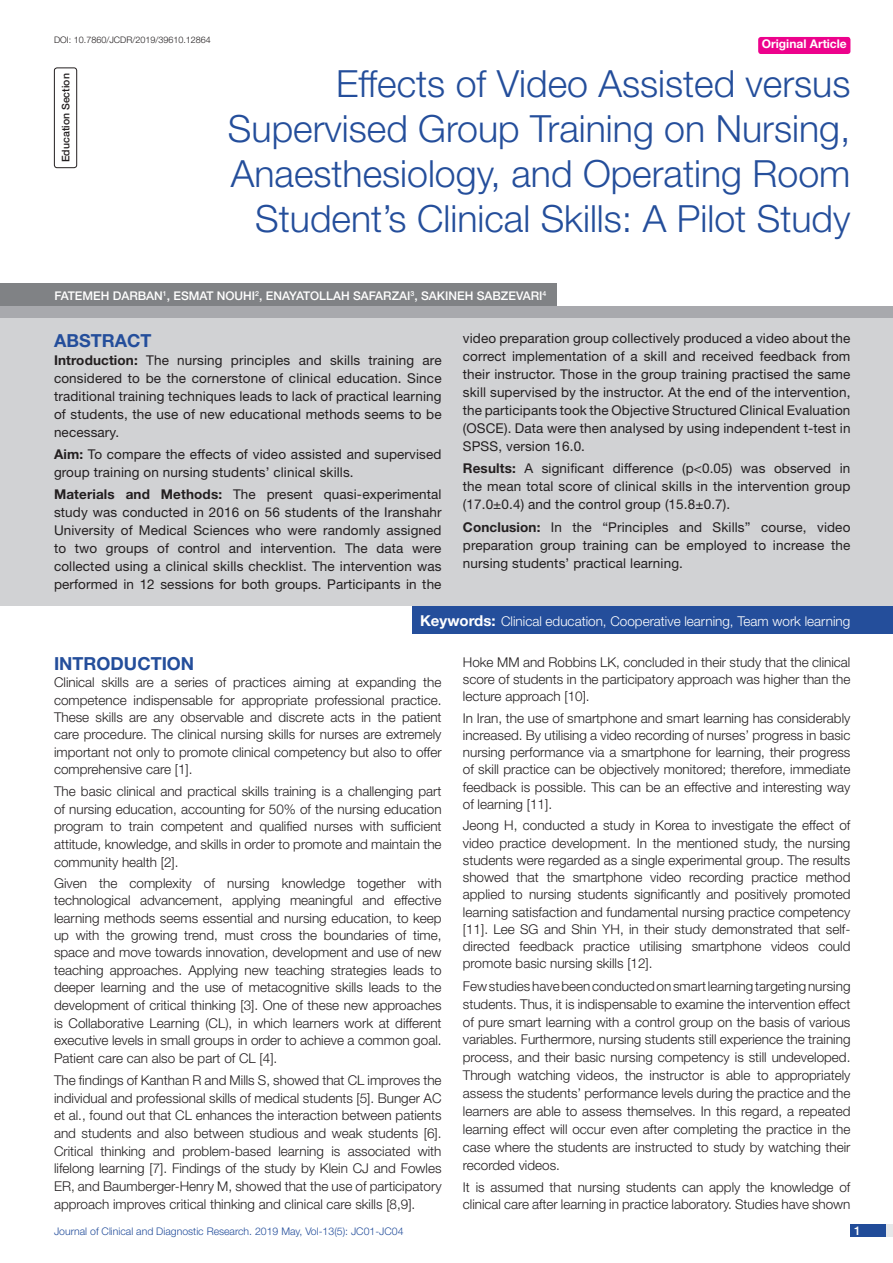
<style>
.page{position:relative;width:893px;height:1263px;background:#fff}
.page>*{position:absolute;margin:0;border:0;box-sizing:border-box;transform-origin:0 0}
.t1{font:300 37.5px/45px "Helvetica Neue";color:#244e9b;text-align:right}
.Heading{font:700 18px "Helvetica Neue";color:#244e9b}
.Abstract_head{font:700 18px "Helvetica Neue";color:#244e9b}
.Body_text{font:300 13.5px/17.2px "Helvetica Neue";color:#231f20;text-align:justify}
.Abstract_Text{font:13.5px/18px "Helvetica Neue";letter-spacing:.01em;color:#231f20;text-align:justify}
.Key_words{font:300 13.5px "Helvetica Neue";color:#fff}
.Author{font:500 12px "Helvetica Neue";color:#fff}
.t2{font:700 12px "Helvetica Neue";color:#fff}
.t3{font:300 10.5px "Helvetica Neue";color:#244e9b}
.section{font:500 10.5px "Helvetica Neue";color:#231f20}
.DOI{font:300 9px "Helvetica Neue";color:#231f20}
.s1{font-weight:700}
.s2{font-weight:700;font-size:15px}
</style>
<div class="page">
<div style="left:850px;top:1224px;width:43px;height:13px;background:#e6e7e9"></div>
<div style="left:850px;top:1224px;width:35px;height:13px;background:#214c99"></div>
<div style="left:758px;top:37px;width:92px;height:17px;background:#ed028c;border-radius:3px"></div>
<div style="left:54px;top:68px;width:23px;height:100px;border:1px solid #231f20;border-radius:3px"></div>
<div style="left:0;top:306px;width:893px;height:12px;background:#a8a9ad"></div>
<div style="left:0;top:284px;width:556px;height:22px;background:#808285"></div>
<div style="left:0;top:318px;width:893px;height:288px;background:#d1d2d4"></div>
<div style="left:412px;top:606px;width:481px;height:28px;background:#244e9b"></div>
<p class="DOI" style="left:54px;top:35px;width:158px">DOI: 10.7860/JCDR/2019/39610.12864</p>
<p class="t2" style="left:762px;top:37px;width:87px">Original Article</p>
<p class="section" style="left:60px;top:162px;width:90px;rotate:-90deg">EDUCATION SECTION</p>
<p class="t1" style="left:228px;top:60px;width:624px">Effects of Video Assisted versus Supervised Group Training on Nursing, Anaesthesiology, and Operating Room Student’s Clinical Skills: A Pilot Study</p>
<p class="Author" style="left:54px;top:288px;width:493px">FATEMEH DARBAN<sup>1</sup>, ES MAT NOUHI<sup>2</sup>, ENAYATOLLAH SAFARZAI<sup>3</sup>, SAKINEH SABZEVARI<sup>4</sup></p>
<p class="Abstract_head" style="left:54px;top:329px;width:99px">ABSTRACT</p>
<p class="Abstract_Text" style="left:54px;top:351px;width:389px"><span class="s1">Introduction:</span> The nursing principles and skills training are considered to be the cornerstone of clinical education. Since traditional training techniques leads to lack of practical learning of students, the use of new educational methods seems to be necessary.</p>
<p class="Abstract_Text" style="left:54px;top:445px;width:389px"><span class="s1">Aim:</span> To compare the effects of video assisted and supervised group training on nursing students’ clinical skills.</p>
<p class="Abstract_Text" style="left:54px;top:485px;width:389px"><span class="s1">Materials and Methods:</span> The present quasi-experimental study was conducted in 2016 on 56 students of the Iranshahr University of Medical Sciences who were randomly assigned to two groups of control and intervention. The data were collected using a clinical skills checklist. The intervention was performed in 12 sessions for both groups. Participants in the</p>
<p class="Abstract_Text" style="left:463px;top:329px;width:389px">video preparation group collectively produced a video about the correct implementation of a skill and received feedback from their instructor. Those in the group training practised the same skill supervised by the instructor. At the end of the intervention, the participants took the Objective Structured Clinical Evaluation (OSCE). Data were then analysed by using independent t-test in SPSS, version 16.0.</p>
<p class="Abstract_Text" style="left:463px;top:459px;width:389px"><span class="s1">Results:</span> A significant difference (p&lt;0.05) was observed in the mean total score of clinical skills in the intervention group (17.0±0.4) and the control group (15.8±0.7).</p>
<p class="Abstract_Text" style="left:463px;top:518px;width:389px"><span class="s1">Conclusion:</span> In the “Principles and Skills” course, video preparation group training can be employed to increase the nursing students’ practical learning.</p>
<p class="Key_words" style="left:420px;top:613px;width:432px"><span class="s2">Keywords:</span> Clinical education, Cooperative learning, Team work learning</p>
<p class="Heading" style="left:54px;top:652px;width:142px">INTRODUCTION</p>
<p class="Body_text" style="left:54px;top:674px;width:389px">Clinical skills are a series of practices aiming at expanding the competence indispensable for appropriate professional practice.<br>These skills are any observable and discrete acts in the patient care procedure. The clinical nursing skills for nurses are extremely important not only to promote clinical competency but also to offer comprehensive care [1].</p>
<p class="Body_text" style="left:54px;top:782px;width:389px;line-height:17.7px">The basic clinical and practical skills training is a challenging part of nursing education, accounting for 50% of the nursing education program to train competent and qualified nurses with sufficient attitude, knowledge, and skills in order to promote and maintain the community health [2].</p>
<p class="Body_text" style="left:54px;top:874px;width:389px">Given the complexity of nursing knowledge together with technological advancement, applying meaningful and effective learning methods seems essential and nursing education, to keep up with the growing trend, must cross the boundaries of time, space and move towards innovation, development and use of new teaching approaches. Applying new teaching strategies leads to deeper learning and the use of metacognitive skills leads to the development of critical thinking [3]. One of these new approaches is Collaborative Learning (CL), in which learners work at different executive levels in small groups in order to achieve a common goal.<br>Patient care can also be part of CL [4].</p>
<p class="Body_text" style="left:54px;top:1071px;width:389px;line-height:17.7px">The findings of Kanthan R and Mills S, showed that CL improves the individual and professional skills of medical students [5]. Bunger AC et al., found out that CL enhances the interaction between patients and students and also between studious and weak students [6].<br>Critical thinking and problem-based learning is associated with lifelong learning [7]. Findings of the study by Klein CJ and Fowles ER, and Baumberger-Henry M, showed that the use of participatory approach improves critical thinking and clinical care skills [8,9].</p>
<p class="Body_text" style="left:463px;top:653px;width:389px">Hoke MM and Robbins LK, concluded in their study that the clinical score of students in the participatory approach was higher than the lecture approach [10].</p>
<p class="Body_text" style="left:463px;top:709px;width:389px">In Iran, the use of smartphone and smart learning has considerably increased. By utilising a video recording of nurses’ progress in basic nursing performance via a smartphone for learning, their progress of skill practice can be objectively monitored; therefore, immediate feedback is possible. This can be an effective and interesting way of learning [11].</p>
<p class="Body_text" style="left:463px;top:817px;width:389px">Jeong H, conducted a study in Korea to investigate the effect of video practice development. In the mentioned study, the nursing students were regarded as a single experimental group. The results showed that the smartphone video recording practice method applied to nursing students significantly and positively promoted learning satisfaction and fundamental nursing practice competency [11]. Lee SG and Shin YH, in their study demonstrated that self&shy;directed feedback practice utilising smartphone videos could promote basic nursing skills [12].</p>
<p class="Body_text" style="left:463px;top:976px;width:389px;line-height:18px">Few studies have been conducted on smart learning targeting nursing students. Thus, it is indispensable to examine the intervention effect of pure smart learning with a control group on the basis of various variables. Furthermore, nursing students still experience the training process, and their basic nursing competency is still undeveloped.<br>Through watching videos, the instructor is able to appropriately assess the students’ performance levels during the practice and the learners are able to assess themselves. In this regard, a repeated learning effect will occur even after completing the practice in the case where the students are instructed to study by watching their recorded videos.</p>
<p class="Body_text" style="left:463px;top:1178px;width:389px">It is assumed that nursing students can apply the knowledge of clinical care after learning in practice laboratory. Studies have shown</p>
<p class="t3" style="left:54px;top:1225px;width:351px">Journal of Clinical and Diagnostic Research. 2019 May, Vol-13(5): JC01-JC04</p>
<p class="Author" style="left:854px;top:1223px;width:8px">1</p>
</div>
